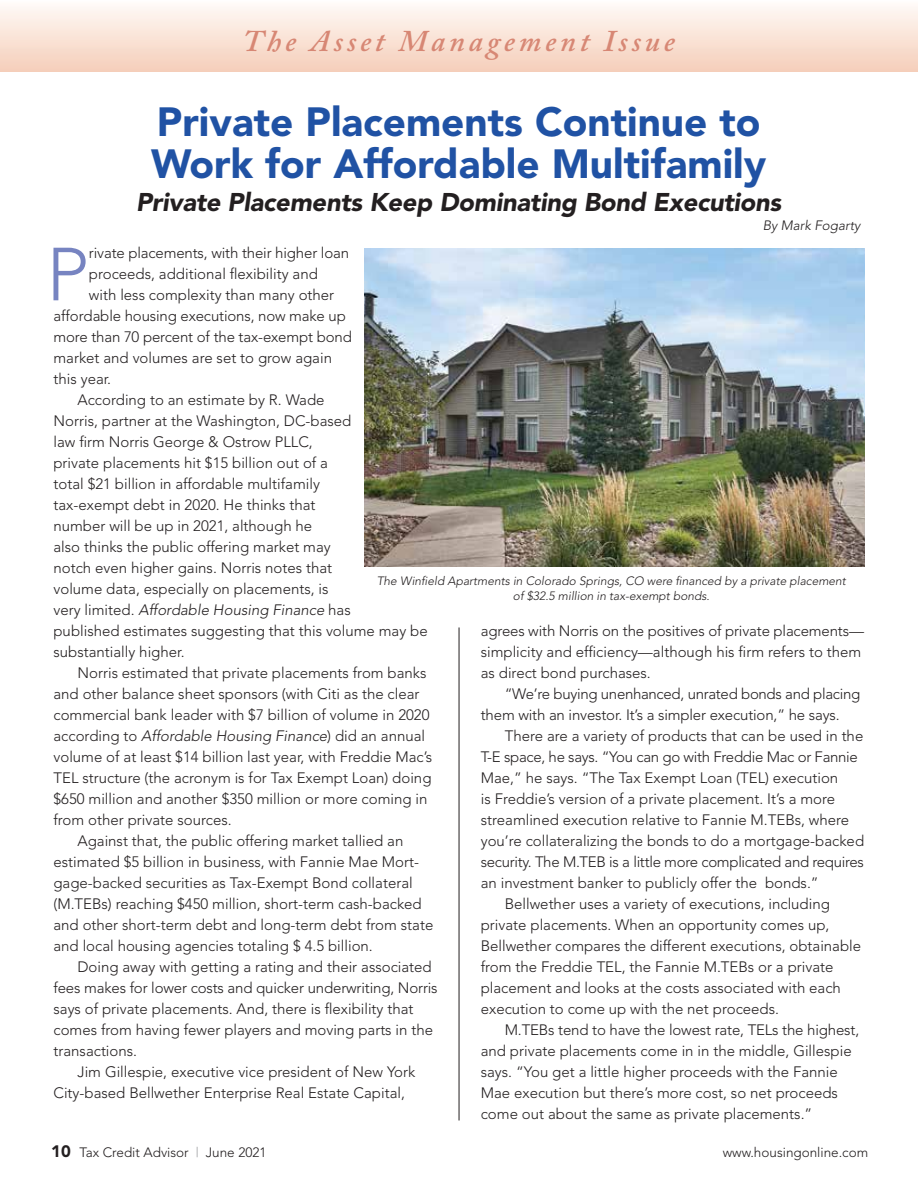
<style>
.page{position:relative;width:918px;height:1188px;background:#fff}
.page>*{position:absolute;margin:0;border:0;box-sizing:border-box;transform-origin:0 0}
.t1{font:300 74.25px "Avenir";color:#7784c1}
.t2{font:900 40.5px/42px "Avenir";color:#2052a4}
.t3{font:italic 600 30px "Adobe Caslon";letter-spacing:.13em;color:#d78774}
.t4{font:italic 900 25.5px "Avenir";letter-spacing:-.01em;color:#231f20}
.t5{font:300 15px/21px "Avenir";color:#231f20}
.t6{font:300 15px/21px "Avenir";letter-spacing:-.02em;color:#231f20}
.t7{font:italic 300 15px "Avenir";color:#231f20}
.t8{font:300 13.5px "Avenir";color:#231f20}
.t9{font:italic 300 13.5px "Avenir";color:#231f20}
.t10{font:italic 300 12px/15px "Avenir";color:#231f20;text-align:center}
.s1{font-style:normal}
.s2{font-weight:900;font-size:16.5px}
.s3{color:#939598}
</style>
<div class="page">
<hr style="left:459px;top:627px;width:1px;height:493px;background:#231f20">
<div style="left:0;top:0;width:918px;height:71px;background:linear-gradient(to bottom,#fffcfa,#f5ceba)"></div>
<img style="left:365px;top:248px;width:499px;height:319px">
<h3 class="t3" style="left:243px;top:25px;width:434px">The Asset Management Issue</h3>
<h2 class="t2" style="left:151px;top:100px;width:616px">Private Placements Continue to<br>Work for Affordable Multifamily</h2>
<h3 class="t4" style="left:136px;top:186px;width:647px">Private Placements Keep Dominating Bond Executions</h3>
<p class="t9" style="left:763px;top:218px;width:99px">By Mark Fogarty</p>
<h1 class="t1" style="left:46px;top:231px;width:44px">P</h1>
<p class="t5" style="left:89px;top:243px;width:262px">rivate placements, with their higher loan</p>
<p class="t5" style="left:89px;top:264px;width:230px">proceeds, additional flexibility and</p>
<p class="t5" style="left:89px;top:285px;width:247px">with less complexity than many other</p>
<p class="t5" style="left:53px;top:306px;width:294px">affordable housing executions, now make up</p>
<p class="t5" style="left:53px;top:327px;width:300px">more than 70 percent of the tax-exempt bond</p>
<p class="t5" style="left:53px;top:348px;width:280px">market and volumes are set to grow again</p>
<p class="t5" style="left:53px;top:369px;width:59px">this year.</p>
<p class="t5" style="left:77px;top:390px;width:249px">According to an estimate by R. Wade</p>
<p class="t5" style="left:53px;top:411px;width:299px">Norris, partner at the Washington, DC-based</p>
<p class="t5" style="left:53px;top:432px;width:261px">law firm Norris George &amp; Ostrow PLLC,</p>
<p class="t5" style="left:53px;top:453px;width:276px">private placements hit $15 billion out of a</p>
<p class="t5" style="left:53px;top:474px;width:268px">total $21 billion in affordable multifamily</p>
<p class="t5" style="left:53px;top:495px;width:264px">tax-exempt debt in 2020. He thinks that</p>
<p class="t5" style="left:53px;top:516px;width:260px">number will be up in 2021, although he</p>
<p class="t5" style="left:53px;top:537px;width:279px">also thinks the public offering market may</p>
<p class="t5" style="left:53px;top:558px;width:280px">notch even higher gains. Norris notes that</p>
<p class="t5" style="left:53px;top:579px;width:277px">volume data, especially on placements, is</p>
<p class="t7" style="left:53px;top:601px;width:299px"><span class="s1">very limited.</span> Affordable Housing Finance <span class="s1">has</span></p>
<p class="t5" style="left:53px;top:621px;width:376px">published estimates suggesting that this volume may be</p>
<p class="t5" style="left:53px;top:642px;width:133px">substantially higher.</p>
<p class="t5" style="left:77px;top:663px;width:350px">Norris estimated that private placements from banks</p>
<p class="t5" style="left:53px;top:684px;width:368px">and other balance sheet sponsors (with Citi as the clear</p>
<p class="t5" style="left:53px;top:705px;width:378px">commercial bank leader with $7 billion of volume in 2020</p>
<p class="t7" style="left:53px;top:727px;width:373px"><span class="s1">according to</span> Affordable Housing Finance<span class="s1">) did an annual</span></p>
<p class="t5" style="left:53px;top:747px;width:380px">volume of at least $14 billion last year, with Freddie Mac’s</p>
<p class="t5" style="left:53px;top:768px;width:380px">TEL structure (the acronym is for Tax Exempt Loan) doing</p>
<p class="t5" style="left:53px;top:789px;width:375px">$650 million and another $350 million or more coming in</p>
<p class="t5" style="left:53px;top:810px;width:180px">from other private sources.</p>
<p class="t5" style="left:77px;top:831px;width:327px">Against that, the public offering market tallied an</p>
<p class="t5" style="left:53px;top:852px;width:367px">estimated $5 billion in business, with Fannie Mae Mort-</p>
<p class="t5" style="left:53px;top:873px;width:361px">gage-backed securities as Tax-Exempt Bond collateral</p>
<p class="t5" style="left:53px;top:894px;width:370px">(M.TEBs) reaching $450 million, short-term cash-backed</p>
<p class="t5" style="left:53px;top:915px;width:381px">and other short-term debt and long-term debt from state</p>
<p class="t5" style="left:53px;top:936px;width:321px">and local housing agencies totaling $ 4.5 billion.</p>
<p class="t5" style="left:77px;top:957px;width:356px">Doing away with getting a rating and their associated</p>
<p class="t5" style="left:53px;top:978px;width:386px">fees makes for lower costs and quicker underwriting, Norris</p>
<p class="t5" style="left:53px;top:999px;width:362px">says of private placements. And, there is flexibility that</p>
<p class="t5" style="left:53px;top:1020px;width:381px">comes from having fewer players and moving parts in the</p>
<p class="t5" style="left:53px;top:1041px;width:85px">transactions.</p>
<p class="t5" style="left:77px;top:1062px;width:339px">Jim Gillespie, executive vice president of New York</p>
<p class="t5" style="left:53px;top:1083px;width:353px">City-based Bellwether Enterprise Real Estate Capital,</p>
<p class="t10" style="left:377px;top:573px;width:471px">The Winfield Apartments in Colorado Springs, CO were financed by a private placement of $32.5 million in tax-exempt bonds.</p>
<p class="t5" style="left:481px;top:620px;width:385px">agrees with Norris on the positives of private placements— simplicity and efficiency—although his firm refers to them as direct bond purchases.</p>
<p class="t6" style="left:481px;top:683px;width:381px;text-indent:24px">“We’re buying unenhanced, unrated bonds and placing them with an investor. It’s a simpler execution,” he says.</p>
<p class="t5" style="left:505px;top:725px;width:360px">There are a variety of products that can be used in the</p>
<p class="t6" style="left:481px;top:746px;width:379px">T-E space, he says. “You can go with Freddie Mac or Fannie</p>
<p class="t5" style="left:481px;top:767px;width:359px">Mae,” he says. “The Tax Exempt Loan (TEL) execution</p>
<p class="t5" style="left:481px;top:788px;width:356px">is Freddie’s version of a private placement. It’s a more</p>
<p class="t5" style="left:481px;top:809px;width:370px">streamlined execution relative to Fannie M.TEBs, where</p>
<p class="t5" style="left:481px;top:830px;width:385px">you’re collateralizing the bonds to do a mortgage-backed</p>
<p class="t6" style="left:481px;top:851px;width:385px">security. The M.TEB is a little more complicated and requires</p>
<p class="t5" style="left:481px;top:872px;width:339px">an investment banker to publicly offer the bonds.”</p>
<p class="t5" style="left:505px;top:893px;width:327px">Bellwether uses a variety of executions, including</p>
<p class="t5" style="left:481px;top:914px;width:350px">private placements. When an opportunity comes up,</p>
<p class="t5" style="left:481px;top:935px;width:382px">Bellwether compares the different executions, obtainable</p>
<p class="t5" style="left:481px;top:956px;width:354px">from the Freddie TEL, the Fannie M.TEBs or a private</p>
<p class="t5" style="left:481px;top:977px;width:362px">placement and looks at the costs associated with each</p>
<p class="t5" style="left:481px;top:998px;width:300px">execution to come up with the net proceeds.</p>
<p class="t5" style="left:505px;top:1019px;width:356px">M.TEBs tend to have the lowest rate, TELs the highest,</p>
<p class="t5" style="left:481px;top:1040px;width:372px">and private placements come in in the middle, Gillespie</p>
<p class="t5" style="left:481px;top:1061px;width:359px">says. “You get a little higher proceeds with the Fannie</p>
<p class="t5" style="left:481px;top:1082px;width:359px">Mae execution but there’s more cost, so net proceeds</p>
<p class="t5" style="left:481px;top:1103px;width:333px">come out about the same as private placements.”</p>
<p class="t8" style="left:51px;top:1144px;width:217px"><span class="s2">10</span> Tax Credit Advisor <span class="s3">|</span> June 2021</p>
<p class="t8" style="left:723px;top:1144px;width:147px">www.housingonline.com</p>
</div>
